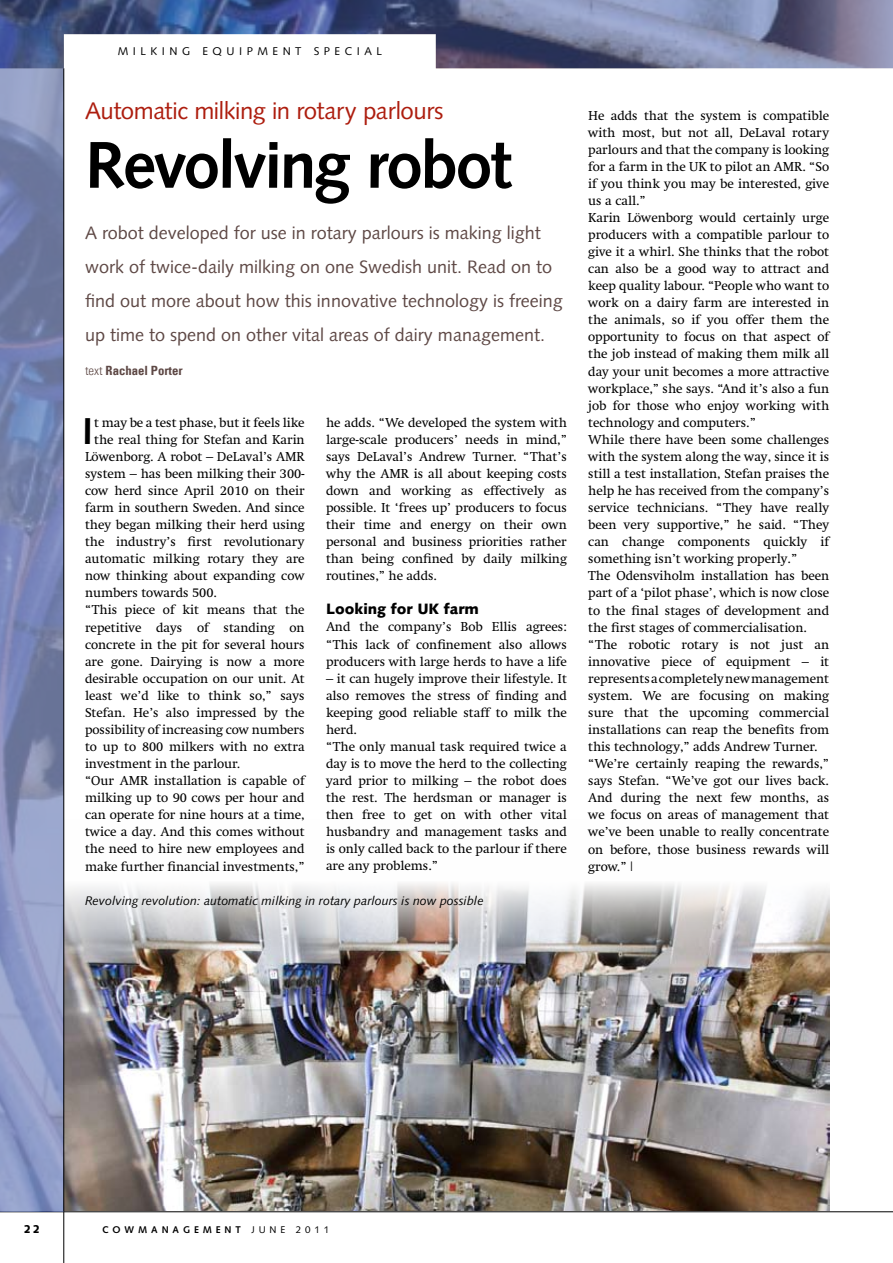
<style>
.page{position:relative;width:893px;height:1263px;background:#fff}
.page>*{position:absolute;margin:0;border:0;box-sizing:border-box;transform-origin:0 0}
.t1{font:700 66px "Syntax LT Pro";letter-spacing:-.035em;color:#000}
.t2{font:700 37.35px "Syntax LT Pro";color:#000}
.t3{font:24px "Syntax LT Pro";letter-spacing:-.015em;color:#ad1d0e}
.t4{font:18px/34.2px "Syntax LT Pro";color:#5e4845}
.t5{font:900 15px "Syntax LT Pro";color:#000}
.t6{font:13.2px/17.1px "Swift LT Pro";letter-spacing:-.005em;color:#000;text-align:justify}
.t7{font:12.75px "Univers Com 67 Bold Cond";color:#5e4845}
.t8{font:italic 12.45px "Syntax LT Pro";color:#000}
.t9{font:11.25px "Syntax LT Pro";letter-spacing:.4em;color:#000}
.t10{font:900 11.25px "Syntax LT Pro";color:#000}
.t11{font:700 9.75px "Syntax LT Pro";letter-spacing:.4em;color:#000}
.s1{font-family:"Univers Com 47 Light Cond"}
.s2{font-family:"Univers LT Pro 45";font-weight:300}
.s3{font-weight:400}
</style>
<div class="page">
<img style="left:64px;top:819px;width:765px;height:392px">
<svg style="left:0;top:1211px;width:893px;height:52px"></svg>
<hr style="left:63px;top:1212px;width:1px;height:51px;background:#000">
<svg style="left:0;top:68px;width:63px;height:1144px;background:#818cb7"></svg>
<hr style="left:63px;top:68px;width:1px;height:1144px;background:#000">
<svg style="left:0;top:0;width:893px;height:68px"></svg>
<p class="t9" style="left:118px;top:45px;width:266px">milking equipment s pecia l</p>
<h3 class="t3" style="left:85px;top:97px;width:360px">Automatic milking in rotary parlours</h3>
<h1 class="t1" style="left:85px;top:126px;width:429px">REVOLVING ROBOT</h1>
<h3 class="t4" style="left:85px;top:216px;width:479px">A robot developed for use in rotary parlours is making light work of twice-daily milking on one Swedish unit. Read on to find out more about how this innovative technology is freeing up time to spend on other vital areas of dairy management.</h3>
<p class="t7" style="left:85px;top:363px;width:99px"><span class="s1">text</span> Rachael Porter</p>
<h2 class="t2" style="left:82px;top:409px;width:12px">I</h2>
<p class="t6" style="left:94px;top:414px;width:212px">t may be a test phase, but it feels like</p>
<p class="t6" style="left:94px;top:431px;width:212px">the real thing for Stefan and Karin</p>
<p class="t6" style="left:85px;top:448px;width:221px">Löwenborg. A robot – DeLaval’s AMR</p>
<p class="t6" style="left:85px;top:465px;width:221px">system – has been milking their 300-</p>
<p class="t6" style="left:85px;top:482px;width:221px">cow herd since April 2010 on their</p>
<p class="t6" style="left:85px;top:499px;width:221px">farm in southern Sweden. And since</p>
<p class="t6" style="left:85px;top:516px;width:221px">they began milking their herd using</p>
<p class="t6" style="left:85px;top:533px;width:221px">the industry’s first revolutionary</p>
<p class="t6" style="left:85px;top:550px;width:221px">automatic milking rotary they are</p>
<p class="t6" style="left:85px;top:567px;width:221px">now thinking about expanding cow</p>
<p class="t6" style="left:85px;top:584px;width:133px">numbers towards 500.</p>
<p class="t6" style="left:85px;top:601px;width:221px">“This piece of kit means that the</p>
<p class="t6" style="left:85px;top:618px;width:221px">repetitive days of standing on</p>
<p class="t6" style="left:85px;top:635px;width:221px">concrete in the pit for several hours</p>
<p class="t6" style="left:85px;top:653px;width:221px">are gone. Dairying is now a more</p>
<p class="t6" style="left:85px;top:670px;width:221px">desirable occupation on our unit. At</p>
<p class="t6" style="left:85px;top:687px;width:221px">least we’d like to think so,” says</p>
<p class="t6" style="left:85px;top:704px;width:221px">Stefan. He’s also impressed by the</p>
<p class="t6" style="left:85px;top:721px;width:221px">possibility of increasing cow numbers</p>
<p class="t6" style="left:85px;top:738px;width:221px">to up to 800 milkers with no extra</p>
<p class="t6" style="left:85px;top:755px;width:157px">investment in the parlour.</p>
<p class="t6" style="left:85px;top:772px;width:221px">“Our AMR installation is capable of</p>
<p class="t6" style="left:85px;top:789px;width:221px">milking up to 90 cows per hour and</p>
<p class="t6" style="left:85px;top:806px;width:221px">can operate for nine hours at a time,</p>
<p class="t6" style="left:85px;top:823px;width:221px">twice a day. And this comes without</p>
<p class="t6" style="left:85px;top:840px;width:221px">the need to hire new employees and</p>
<p class="t6" style="left:85px;top:857px;width:221px">make further financial investments,”</p>
<p class="t6" style="left:326px;top:414px;width:242px">he adds. “We developed the system with large-scale producers’ needs in mind,” says DeLaval’s Andrew Turner. “That’s why the AMR is all about keeping costs down and working as effectively as possible. It ‘frees up’ producers to focus their time and energy on their own personal and business priorities rather than being confined by daily milking routines,” he adds.</p>
<p class="t5" style="left:326px;top:600px;width:154px">Looking for UK farm</p>
<p class="t6" style="left:326px;top:618px;width:242px">And the company’s Bob Ellis agrees: “This lack of confinement also allows producers with large herds to have a life</p>
<p class="t6" style="left:326px;top:670px;width:242px;text-align:left">– it can hugely improve their lifestyle. It also removes the stress of finding and keeping good reliable staff to milk the herd.<br>“The only manual task required twice a day is to move the herd to the collecting yard prior to milking – the robot does the rest. The herdsman or manager is then free to get on with other vital husbandry and management tasks and is only called back to the parlour if there are any problems.”</p>
<p class="t8" style="left:85px;top:893px;width:400px">Revolving revolution: automatic milking in rotary parlours is now possible</p>
<p class="t6" style="left:588px;top:106px;width:242px;text-align:left">He adds that the system is compatible with most, but not all, DeLaval rotary parlours and that the company is looking for a farm in the UK to pilot an AMR. “So if you think you may be interested, give us a call.”<br>Karin Löwenborg would certainly urge producers with a compatible parlour to give it a whirl. She thinks that the robot can also be a good way to attract and keep quality labour. “People who want to work on a dairy farm are interested in the animals, so if you offer them the opportunity to focus on that aspect of the job instead of making them milk all day your unit becomes a more attractive workplace,” she says. “And it’s also a fun job for those who enjoy working with technology and computers.”<br>While there have been some challenges with the system along the way, since it is still a test installation, Stefan praises the help he has received from the company’s service technicians. “They have really been very supportive,” he said. “They can change components quickly if something isn’t working properly.”<br>The Odensviholm installation has been part of a ‘pilot phase’, which is now close to the final stages of development and the first stages of commercialisation. “The robotic rotary is not just an innovative piece of equipment – it represents a completely new management system. We are focusing on making sure that the upcoming commercial installations can reap the benefits from this technology,” adds Andrew Turner. “We’re certainly reaping the rewards,” says Stefan. “We’ve got our lives back.<br>And during the next few months, as we focus on areas of management that we’ve been unable to really concentrate on before, those business rewards will grow.” <span class="s2">l</span></p>
<p class="t10" style="left:24px;top:1222px;width:18px">22</p>
<p class="t11" style="left:102px;top:1223px;width:229px">COWMANAGEMENT <span class="s3">june 2011</span></p>
</div>
